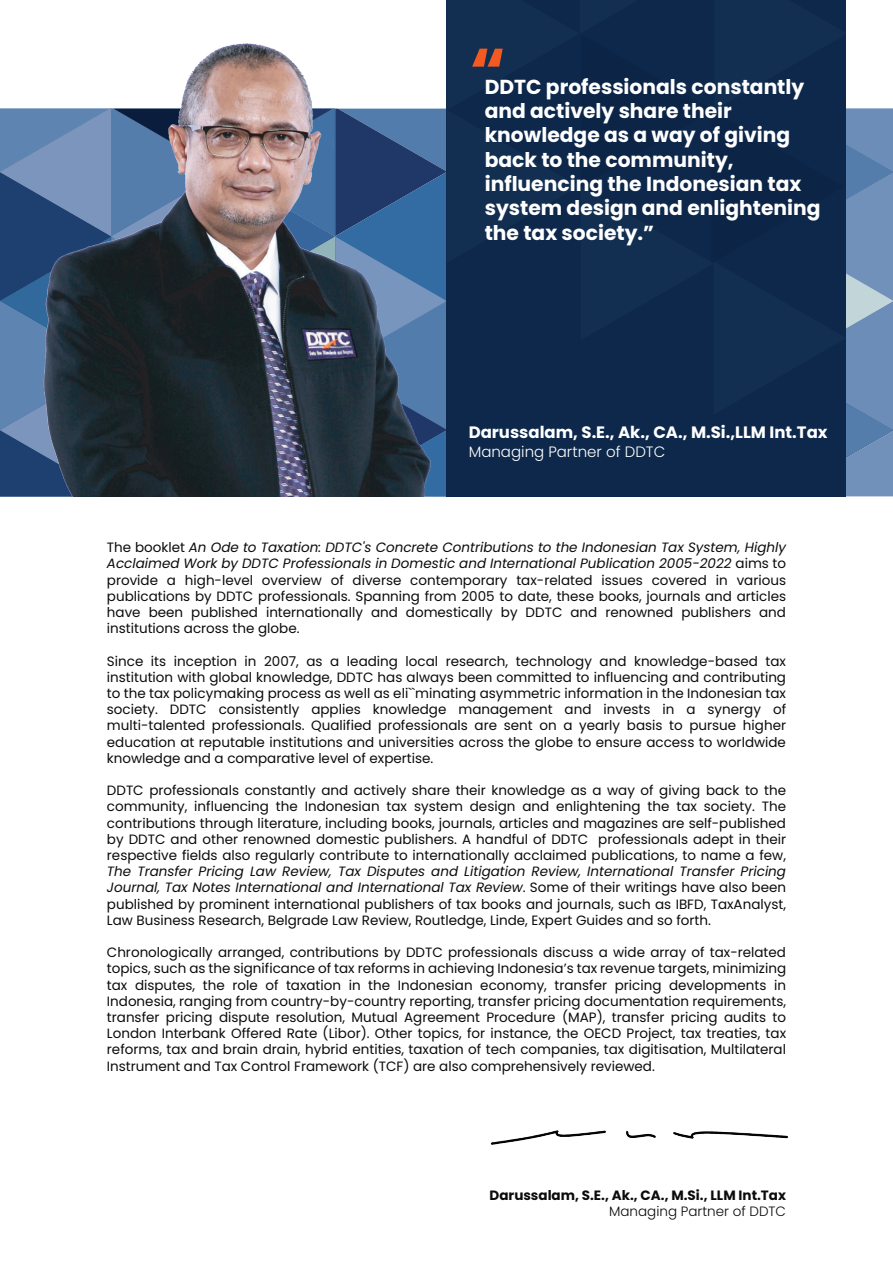
<style>
.page{position:relative;width:893px;height:1263px;background:#fff}
.page>*{position:absolute;margin:0;border:0;box-sizing:border-box;transform-origin:0 0}
.t1{font:700 67.35px "Poppins";color:#f25a21}
.t2{font:700 20.25px/24.3px "Poppins";color:#fff}
.t3{font:700 16.5px "Poppins";color:#fff}
.t4{font:300 15px "Poppins";color:#fff}
.t5{font:13.5px/16.2px "Poppins";color:#0a0c0a;text-align:justify}
.t6{font:700 13.5px "Poppins";color:#0a0c0a}
.t7{font:300 13.5px "Poppins";color:#0a0c0a}
.s1{font-style:italic}
</style>
<div class="page">
<svg style="left:0;top:0;width:893px;height:496px;background:#42566f"></svg>
<img style="left:490px;top:1130px;width:298px;height:15px">
<h1 class="t1" style="left:470px;top:33px;width:38px">“</h1>
<h2 class="t2" style="left:485px;top:75px;width:337px">DDTC professionals constantly and actively share their knowledge as a way of giving back to the community, influencing the Indonesian tax system design and enlightening the tax society.”</h2>
<p class="t3" style="left:469px;top:423px;width:360px">Darussalam, S.E., Ak., CA., M.Si.,LLM Int.Tax</p>
<p class="t4" style="left:469px;top:443px;width:198px">Managing Partner of DDTC</p>
<p class="t5" style="left:107px;top:539px;width:681px">The booklet <span class="s1">An Ode to Taxation: DDTC's Concrete Contributions to the Indonesian Tax System, Highly Acclaimed Work by DDTC Professionals in Domestic and International Publication 2005-2022</span> aims to provide a high-level overview of diverse contemporary tax-related issues covered in various publications by DDTC professionals. Spanning from 2005 to date, these books, journals and articles have been published internationally and domestically by DDTC and renowned publishers and institutions across the globe.</p>
<p class="t5" style="left:107px;top:653px;width:681px">Since its inception in 2007, as a leading local research, technology and knowledge-based tax institution with global knowledge, DDTC has always been committed to influencing and contributing to the tax policymaking process as well as eli``minating asymmetric information in the Indonesian tax society. DDTC consistently applies knowledge management and invests in a synergy of multi-talented professionals. Qualified professionals are sent on a yearly basis to pursue higher education at reputable institutions and universities across the globe to ensure access to worldwide knowledge and a comparative level of expertise.</p>
<p class="t5" style="left:107px;top:782px;width:681px">DDTC professionals constantly and actively share their knowledge as a way of giving back to the community, influencing the Indonesian tax system design and enlightening the tax society. The contributions through literature, including books, journals, articles and magazines are self-published by DDTC and other renowned domestic publishers. A handful of DDTC professionals adept in their respective fields also regularly contribute to internationally acclaimed publications, to name a few,</p>
<p class="t5" style="left:107px;top:863px;width:681px"><span class="s1">The Transfer Pricing Law Review, Tax Disputes and Litigation Review, International Transfer Pricing Journal, Tax Notes International and International Tax Review</span>. Some of their writings have also been published by prominent international publishers of tax books and journals, such as IBFD, TaxAnalyst, Law Business Research, Belgrade Law Review, Routledge, Linde, Expert Guides and so forth.</p>
<p class="t5" style="left:107px;top:944px;width:681px">Chronologically arranged, contributions by DDTC professionals discuss a wide array of tax-related topics, such as the significance of tax reforms in achieving Indonesia’s tax revenue targets, minimizing tax disputes, the role of taxation in the Indonesian economy, transfer pricing developments in Indonesia, ranging from country-by-country reporting, transfer pricing documentation requirements, transfer pricing dispute resolution, Mutual Agreement Procedure (MAP), transfer pricing audits to London Interbank Offered Rate (Libor). Other topics, for instance, the OECD Project, tax treaties, tax reforms, tax and brain drain, hybrid entities, taxation of tech companies, tax digitisation, Multilateral Instrument and Tax Control Framework (TCF) are also comprehensively reviewed.</p>
<p class="t6" style="left:490px;top:1187px;width:298px">Darussalam, S.E., Ak., CA., M.Si., LLM Int.Tax</p>
<p class="t7" style="left:609px;top:1204px;width:178px">Managing Partner of DDTC</p>
</div>
